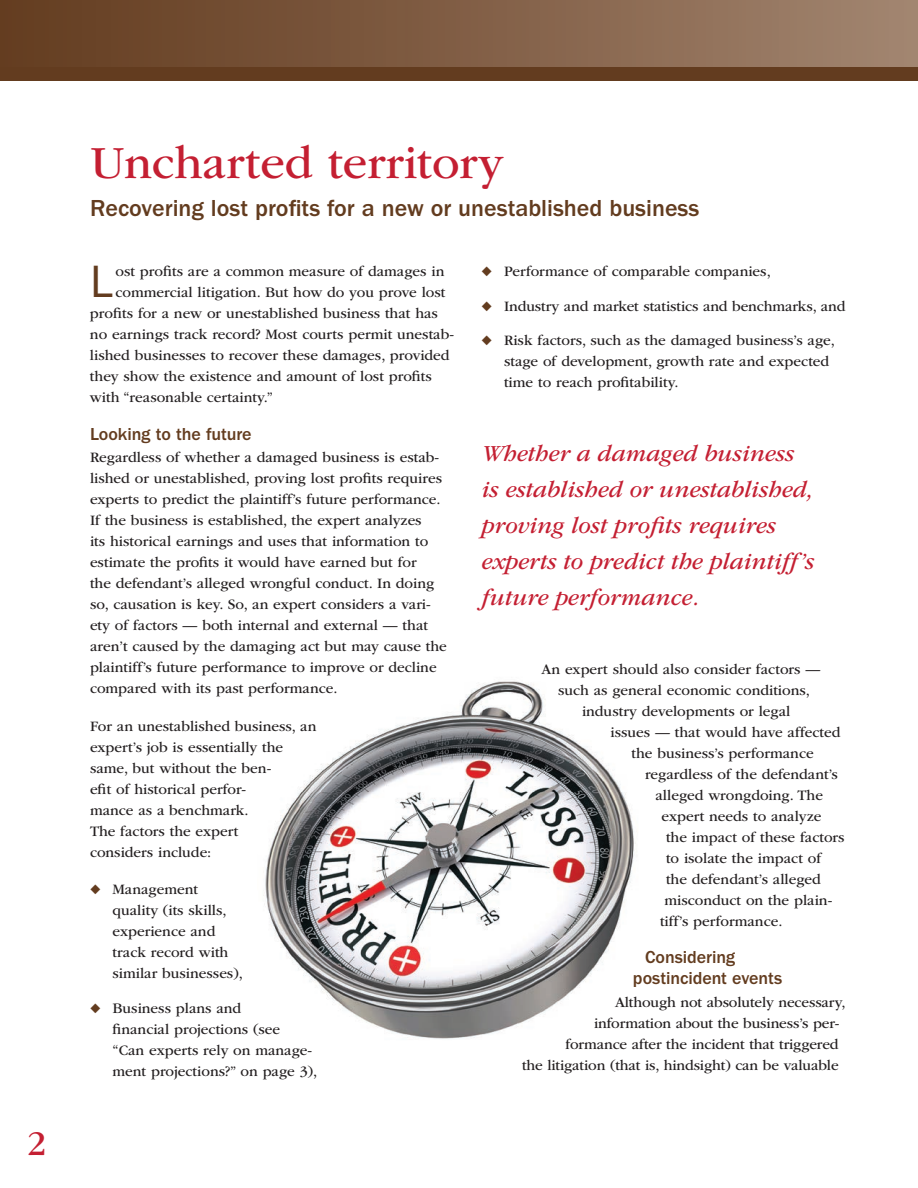
<style>
.page{position:relative;width:918px;height:1188px;background:#fff}
.page>*{position:absolute;margin:0;border:0;box-sizing:border-box;transform-origin:0 0}
.t1{font:48px "ITC Garamond Std";color:#c41f32}
.t2{font:45.6px "ITC Franklin Gothic Std";color:#633c1f}
.t3{font:36px "ITC Garamond Std";color:#c41f32}
.t4{font:italic 24px/36px "ITC Garamond Std";color:#c41f32}
.t5{font:500 24px "ITC Franklin Gothic Std";color:#633c1f}
.t6{font:500 18px/21px "ITC Franklin Gothic Std";letter-spacing:-.005em;color:#633c1f}
.t7{font:15px/21px "ITC Garamond Std";color:#231f20}
.s1{color:#633c1f}
</style>
<div class="page">
<img style="left:263px;top:681px;width:373px;height:358px">
<div style="left:0;top:0;width:918px;height:69px;background:linear-gradient(to right,#623b1e,#a1846e)"></div>
<div style="left:0;top:68px;width:918px;height:13px;background:#633c1f"></div>
<h3 class="t3" style="left:27px;top:1124px;width:21px">2</h3>
<h1 class="t1" style="left:90px;top:136px;width:415px">Uncharted territory</h1>
<h3 class="t5" style="left:90px;top:194px;width:611px">Recovering lost profits for a new or unestablished business</h3>
<h2 class="t2" style="left:90px;top:255px;width:24px">L</h2>
<p class="t7" style="left:116px;top:261px;width:330px">ost profits are a common measure of damages in</p>
<p class="t7" style="left:116px;top:282px;width:331px">commercial litigation. But how do you prove lost</p>
<p class="t7" style="left:90px;top:303px;width:349px">profits for a new or unestablished business that has</p>
<p class="t7" style="left:90px;top:324px;width:366px">no earnings track record? Most courts permit unestab-</p>
<p class="t7" style="left:90px;top:345px;width:361px">lished businesses to recover these damages, provided</p>
<p class="t7" style="left:90px;top:366px;width:344px">they show the existence and amount of lost profits</p>
<p class="t7" style="left:90px;top:387px;width:185px">with “reasonable certainty.”</p>
<p class="t6" style="left:90px;top:423px;width:163px">Looking to the future</p>
<p class="t7" style="left:90px;top:447px;width:358px">Regardless of whether a damaged business is estab&shy;lished or unestablished, proving lost profits requires experts to predict the plaintiff’s future performance.<br>If the business is established, the expert analyzes<br>its historical earnings and uses that information to estimate the profits it would have earned but for<br>the defendant’s alleged wrongful conduct. In doing so, causation is key. So, an expert considers a vari&shy;ety of factors — both internal and external — that aren’t caused by the damaging act but may cause the plaintiff’s future performance to improve or decline compared with its past performance.</p>
<p class="t7" style="left:90px;top:715px;width:228px">For an unestablished business, an expert’s job is essentially the same, but without the ben-<br>efit of historical perfor-<br>mance as a benchmark.<br>The factors the expert<br>considers include:</p>
<p class="t7" style="left:113px;top:879px;width:132px;text-indent:-23px"><span class="s1">◆</span> Management quality (its skills, experience and track record with similar businesses),</p>
<p class="t7" style="left:113px;top:997px;width:206px;text-indent:-23px"><span class="s1">◆</span> Business plans and<br>financial projections (see<br>“Can experts rely on manage&shy;ment projections?” on page 3),</p>
<p class="t7" style="left:482px;top:261px;width:291px"><span class="s1">◆</span> Performance of comparable companies,</p>
<p class="t7" style="left:482px;top:295px;width:365px"><span class="s1">◆</span> Industry and market statistics and benchmarks, and</p>
<p class="t7" style="left:504px;top:330px;width:332px;text-indent:-23px"><span class="s1">◆</span> Risk factors, such as the damaged business’s age, stage of development, growth rate and expected time to reach profitability.</p>
<h3 class="t4" style="left:482px;top:435px;width:334px">Whether a damaged business is established or unestablished, proving lost profits requires experts to predict the plaintiff’s future performance.</h3>
<p class="t7" style="left:542px;top:658px;width:280px">An expert should also consider factors —</p>
<p class="t7" style="left:558px;top:679px;width:253px">such as general economic conditions,</p>
<p class="t7" style="left:582px;top:700px;width:210px">industry developments or legal</p>
<p class="t7" style="left:611px;top:721px;width:231px">issues — that would have affected</p>
<p class="t7" style="left:632px;top:742px;width:184px">the business’s performance</p>
<p class="t7" style="left:645px;top:763px;width:194px">regardless of the defendant’s</p>
<p class="t7" style="left:656px;top:784px;width:169px">alleged wrongdoing. The</p>
<p class="t7" style="left:662px;top:805px;width:161px">expert needs to analyze</p>
<p class="t7" style="left:666px;top:826px;width:180px">the impact of these factors</p>
<p class="t7" style="left:666px;top:847px;width:157px">to isolate the impact of</p>
<p class="t7" style="left:666px;top:868px;width:156px">the defendant’s alleged</p>
<p class="t7" style="left:665px;top:889px;width:169px">misconduct on the plain-</p>
<p class="t7" style="left:660px;top:910px;width:124px">tiff’s performance.</p>
<p class="t6" style="left:633px;top:947px;width:151px;text-indent:12px">Considering postincident events</p>
<p class="t7" style="left:615px;top:991px;width:232px">Although not absolutely necessary,</p>
<p class="t7" style="left:594px;top:1012px;width:247px">information about the business’s per-</p>
<p class="t7" style="left:566px;top:1033px;width:275px">formance after the incident that triggered</p>
<p class="t7" style="left:522px;top:1054px;width:318px">the litigation (that is, hindsight) can be valuable</p>
</div>
